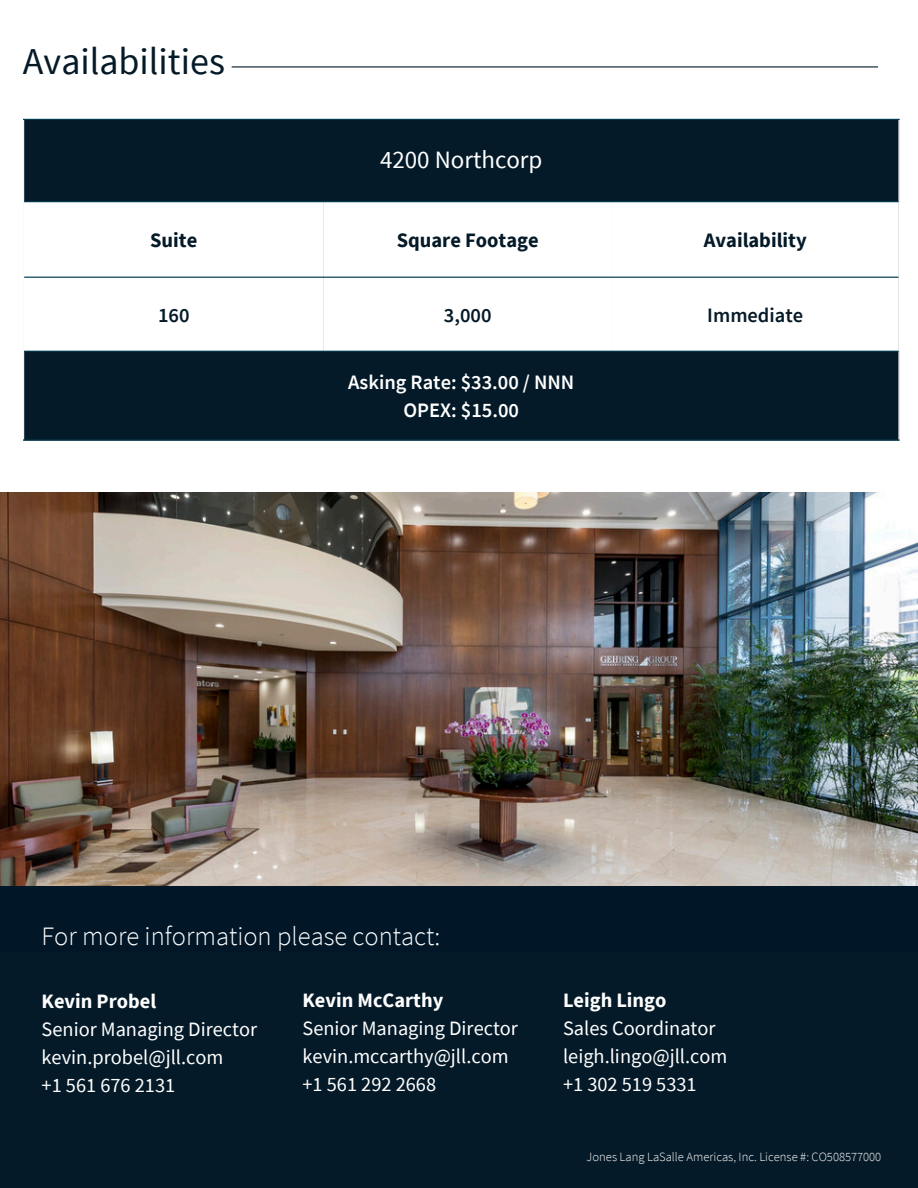
<style>
.page{position:relative;width:918px;height:1188px;background:#fff}
.page>*{position:absolute;margin:0;border:0;box-sizing:border-box;transform-origin:0 0}
.t1{font:37.95px "Source Sans Pro";color:#051a28}
.t2{font:300 26.55px "Source Sans Pro";color:#fefefe}
.t3{font:25.05px "Source Sans Pro";color:#fff}
.t4{font:600 20.55px "Source Sans Pro";color:#fff}
.t5{font:700 20.55px "Source Sans Pro";color:#051a28}
.t6{font:600 20.55px "Source Sans Pro";color:#051a28}
.t7{font:20.4px/28.2px "Source Sans Pro";color:#fefefe}
.t8{font:300 12.6px "Source Sans Pro";color:#fefefe}
.s1{font-weight:700}
</style>
<div class="page">
<div style="left:0;top:774px;width:918px;height:414px;background:#011727"></div>
<hr style="left:232px;top:66px;width:646px;height:1px;background:#051a28">
<svg style="left:24px;top:120px;width:874px;height:320px;fill:#051a28"></svg>
<hr style="left:323px;top:202px;width:1px;height:149px;background:#fefefe">
<hr style="left:611px;top:202px;width:1px;height:149px;background:#fefefe">
<hr style="left:23px;top:119px;width:877px;height:1px;background:#003f52">
<hr style="left:24px;top:201px;width:874px;height:1px;background:#003f52">
<hr style="left:24px;top:277px;width:874px;height:1px;background:#003f52">
<hr style="left:24px;top:351px;width:874px;height:1px;background:#003f52">
<hr style="left:23px;top:440px;width:877px;height:1px;background:#003f52">
<div style="left:0;top:953px;width:918px;height:235px;background:#051a28"></div>
<img style="left:0;top:492px;width:918px;height:393px">
<p class="t1" style="left:23px;top:37px;width:203px">Availabilities</p>
<p class="t3" style="left:380px;top:144px;width:164px">4200 Northcorp</p>
<p class="t5" style="left:150px;top:227px;width:49px">Suite</p>
<p class="t5" style="left:397px;top:227px;width:143px">Square Footage</p>
<p class="t5" style="left:704px;top:227px;width:104px">Availability</p>
<p class="t6" style="left:158px;top:301px;width:33px">160</p>
<p class="t6" style="left:444px;top:301px;width:49px">3,000</p>
<p class="t6" style="left:707px;top:301px;width:97px">Immediate</p>
<p class="t4" style="left:348px;top:369px;width:228px">Asking Rate: $33.00 / NNN</p>
<p class="t4" style="left:403px;top:397px;width:117px">OPEX: $15.00</p>
<h2 class="t2" style="left:42px;top:919px;width:400px">For more information please contact:</h2>
<h3 class="t7" style="left:42px;top:987px;width:217px"><span class="s1">Kevin Probel<br></span>Senior Managing Director kevin.probel@jll.com<br>+1 561 676 2131</h3>
<h3 class="t7" style="left:302px;top:985px;width:217px"><span class="s1">Kevin McCarthy<br></span>Senior Managing Director kevin.mccarthy@jll.com +1 561 292 2668</h3>
<p class="t7" style="left:563px;top:985px;width:166px"><span class="s1">Leigh Lingo<br></span>Sales Coordinator leigh.lingo@jll.com +1 302 519 5331</p>
<h3 class="t8" style="left:587px;top:1148px;width:296px">Jones Lang LaSalle Americas, Inc. License #: CO508577000</h3>
</div>
